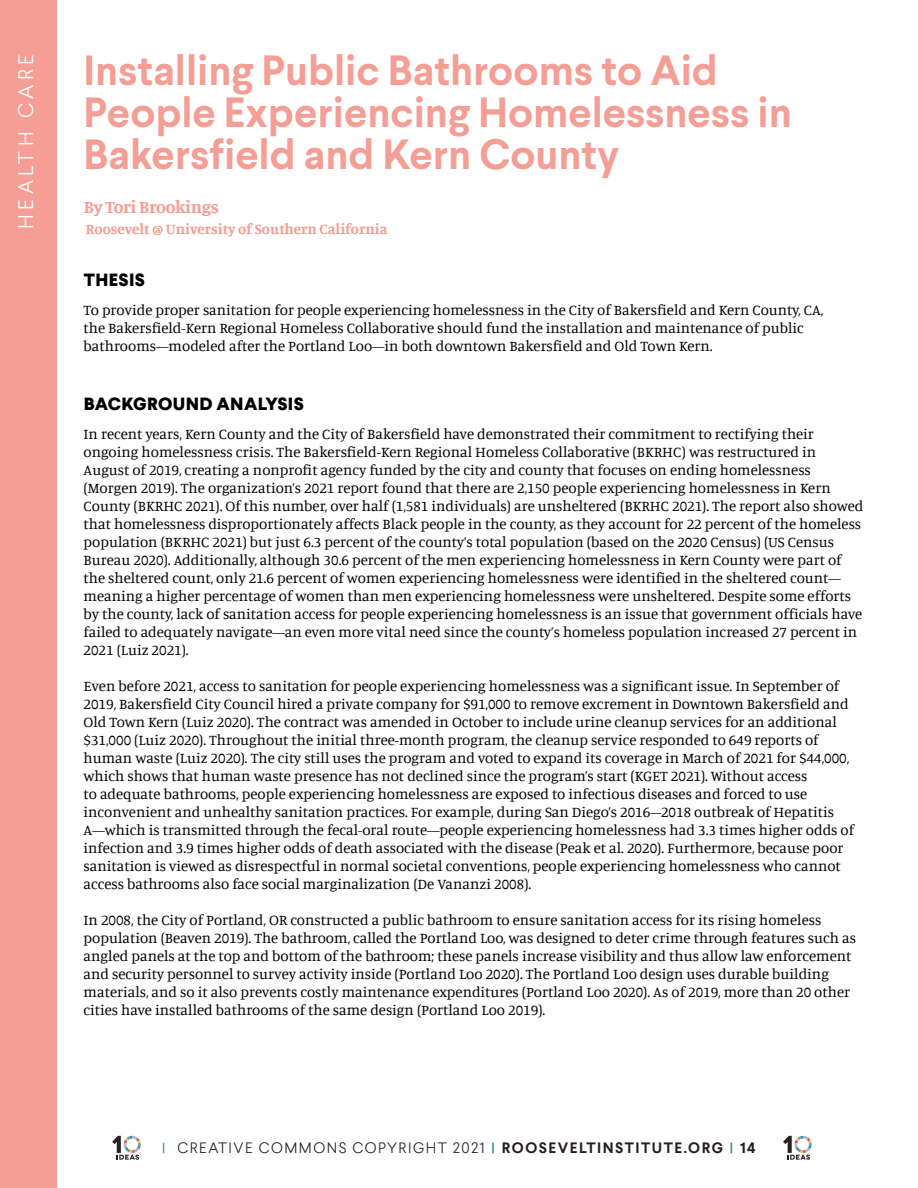
<style>
.page{position:relative;width:918px;height:1188px;background:#fff}
.page>*{position:absolute;margin:0;border:0;box-sizing:border-box;transform-origin:0 0}
.t1{font:700 42px/42px "Larsseit";color:#f49e95}
.t2{font:300 21px "Larsseit";letter-spacing:.22em;color:#fff}
.t3{font:800 18px "Larsseit";letter-spacing:.02em;color:#000}
.t4{font:700 18px "Manuale";letter-spacing:-.02em;color:#f49e95}
.t5{font:15px/18px "Manuale";color:#000}
.t6{font:300 15px "Larsseit";letter-spacing:.1em;color:#241f21}
.t7{font:700 15px "Manuale";color:#f49e95}
.s1{font-family:"Proxima Nova";font-weight:600;color:#229082}
.s2{font-family:"Proxima Nova Extrabld";font-weight:400;color:#229082}
.s3{font-weight:700}
</style>
<div class="page">
<div style="left:0;top:0;width:56px;height:1188px;background:#f49e95"></div>
<svg style="left:112px;top:1136px;width:29px;height:24px"></svg>
<svg style="left:783px;top:1136px;width:29px;height:24px"></svg>
<h2 class="t2" style="left:13px;top:229px;width:176px;rotate:-90deg">HEALTH CARE</h2>
<h1 class="t1" style="left:84px;top:49px;width:710px">Installing Public Bathrooms to Aid<br>People Experiencing Homelessness in<br>Bakersfield and Kern County</h1>
<p class="t4" style="left:84px;top:196px;width:137px">By Tori Brookings</p>
<p class="t7" style="left:86px;top:219px;width:304px">Roosevelt @ University of Southern California</p>
<p class="t3" style="left:84px;top:267px;width:63px">THESIS</p>
<p class="t5" style="left:84px;top:300px;width:741px">To provide proper sanitation for people experiencing homelessness in the City of Bakersfield and Kern County, CA, the Bakersfield-Kern Regional Homeless Collaborative should fund the installation and maintenance of public bathrooms—modeled after the Portland Loo—in both downtown Bakersfield and Old Town Kern.</p>
<p class="t3" style="left:84px;top:391px;width:221px">BACKGROUND ANALYSIS</p>
<p class="t5" style="left:84px;top:424px;width:781px">In recent years, Kern County and the City of Bakersfield have demonstrated their commitment to rectifying their ongoing homelessness crisis. The Bakersfield-Kern Regional Homeless Collaborative (BKRHC) was restructured in August of 2019, creating a nonprofit agency funded by the city and county that focuses on ending homelessness (Morgen 2019). The organization’s 2021 report found that there are 2,150 people experiencing homelessness in Kern County (BKRHC 2021). Of this number, over half (1,581 individuals) are unsheltered (BKRHC 2021). The report also showed that homelessness disproportionately affects Black people in the county, as they account for 22 percent of the homeless population (BKRHC 2021) but just 6.3 percent of the county’s total population (based on the 2020 Census) (US Census Bureau 2020). Additionally, although 30.6 percent of the men experiencing homelessness in Kern County were part of the sheltered count, only 21.6 percent of women experiencing homelessness were identified in the sheltered count— meaning a higher percentage of women than men experiencing homelessness were unsheltered. Despite some efforts by the county, lack of sanitation access for people experiencing homelessness is an issue that government officials have failed to adequately navigate—an even more vital need since the county’s homeless population increased 27 percent in 2021 (Luiz 2021).</p>
<p class="t5" style="left:84px;top:676px;width:772px">Even before 2021, access to sanitation for people experiencing homelessness was a significant issue. In September of 2019, Bakersfield City Council hired a private company for $91,000 to remove excrement in Downtown Bakersfield and Old Town Kern (Luiz 2020). The contract was amended in October to include urine cleanup services for an additional $31,000 (Luiz 2020). Throughout the initial three-month program, the cleanup service responded to 649 reports of human waste (Luiz 2020). The city still uses the program and voted to expand its coverage in March of 2021 for $44,000, which shows that human waste presence has not declined since the program’s start (KGET 2021). Without access<br>to adequate bathrooms, people experiencing homelessness are exposed to infectious diseases and forced to use inconvenient and unhealthy sanitation practices. For example, during San Diego’s 2016–2018 outbreak of Hepatitis A—which is transmitted through the fecal-oral route—people experiencing homelessness had 3.3 times higher odds of infection and 3.9 times higher odds of death associated with the disease (Peak et al. 2020). Furthermore, because poor sanitation is viewed as disrespectful in normal societal conventions, people experiencing homelessness who cannot access bathrooms also face social marginalization (De Vananzi 2008).</p>
<p class="t5" style="left:84px;top:910px;width:774px">In 2008, the City of Portland, OR constructed a public bathroom to ensure sanitation access for its rising homeless population (Beaven 2019). The bathroom, called the Portland Loo, was designed to deter crime through features such as angled panels at the top and bottom of the bathroom; these panels increase visibility and thus allow law enforcement and security personnel to survey activity inside (Portland Loo 2020). The Portland Loo design uses durable building materials, and so it also prevents costly maintenance expenditures (Portland Loo 2020). As of 2019, more than 20 other cities have installed bathrooms of the same design (Portland Loo 2019).</p>
<p class="t6" style="left:162px;top:1138px;width:595px"><span class="s1">|</span> CREATIVE COMMONS COPYRIGHT 2021 <span class="s2">|</span> <span class="s3">ROOSEVELTINSTITUTE.ORG</span> <span class="s2">|</span> <span class="s3">14</span></p>
</div>
